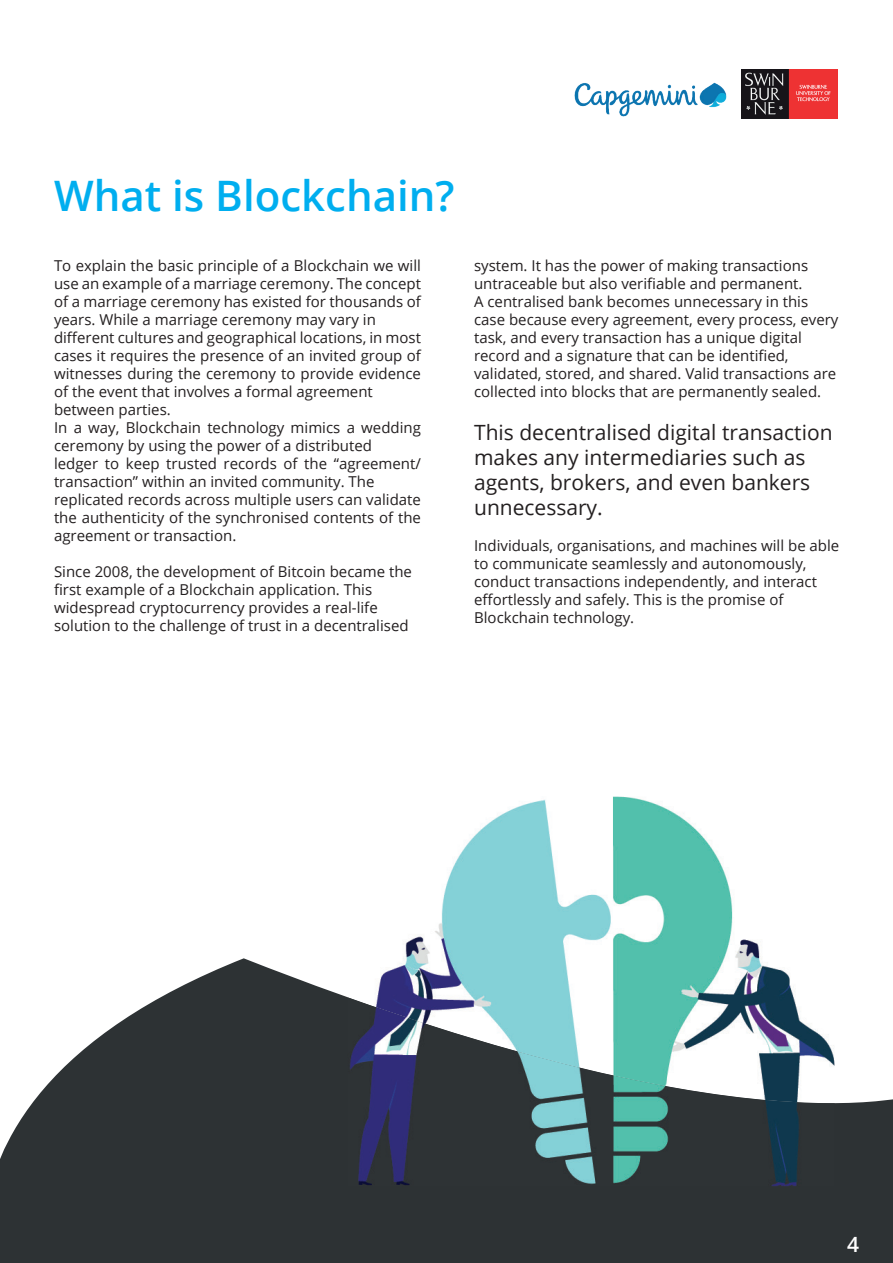
<style>
.page{position:relative;width:893px;height:1263px;background:#fff}
.page>*{position:absolute;margin:0;border:0;box-sizing:border-box;transform-origin:0 0}
.t1{font:600 42px "Open Sans";color:#00aeef}
.t2{font:21px/25.2px "Open Sans";color:#231f20}
.t3{font:600 21px "Open Sans";color:#fff}
.t4{font:15px/18px "Open Sans";color:#231f20}
</style>
<div class="page">
<svg style="left:0;top:958px;width:893px;height:305px;fill:#2d3234"></svg>
<img style="left:348px;top:796px;width:487px;height:201px">
<img style="left:348px;top:997px;width:487px;height:189px">
<img style="left:752px;top:70px;width:86px;height:48px">
<img style="left:574px;top:69px;width:178px;height:50px">
<h1 class="t1" style="left:54px;top:167px;width:402px">What is Blockchain?</h1>
<p class="t4" style="left:54px;top:256px;width:368px">To explain the basic principle of a Blockchain we will use an example of a marriage ceremony. The concept of a marriage ceremony has existed for thousands of years. While a marriage ceremony may vary in different cultures and geographical locations, in most cases it requires the presence of an invited group of witnesses during the ceremony to provide evidence of the event that involves a formal agreement between parties.<br>In a way, Blockchain technology mimics a wedding ceremony by using the power of a distributed<br>ledger to keep trusted records of the “agreement/ transaction” within an invited community. The replicated records across multiple users can validate the authenticity of the synchronised contents of the agreement or transaction.</p>
<p class="t4" style="left:54px;top:562px;width:360px">Since 2008, the development of Bitcoin became the first example of a Blockchain application. This widespread cryptocurrency provides a real-life solution to the challenge of trust in a decentralised</p>
<p class="t4" style="left:474px;top:256px;width:366px">system. It has the power of making transactions untraceable but also verifiable and permanent.<br>A centralised bank becomes unnecessary in this case because every agreement, every process, every task, and every transaction has a unique digital record and a signature that can be identified, validated, stored, and shared. Valid transactions are collected into blocks that are permanently sealed.</p>
<h2 class="t2" style="left:474px;top:419px;width:360px">This decentralised digital transaction makes any intermediaries such as agents, brokers, and even bankers unnecessary.</h2>
<p class="t4" style="left:474px;top:536px;width:367px">Individuals, organisations, and machines will be able to communicate seamlessly and autonomously, conduct transactions independently, and interact effortlessly and safely. This is the promise of Blockchain technology.</p>
<h2 class="t3" style="left:847px;top:1230px;width:13px">4</h2>
</div>
